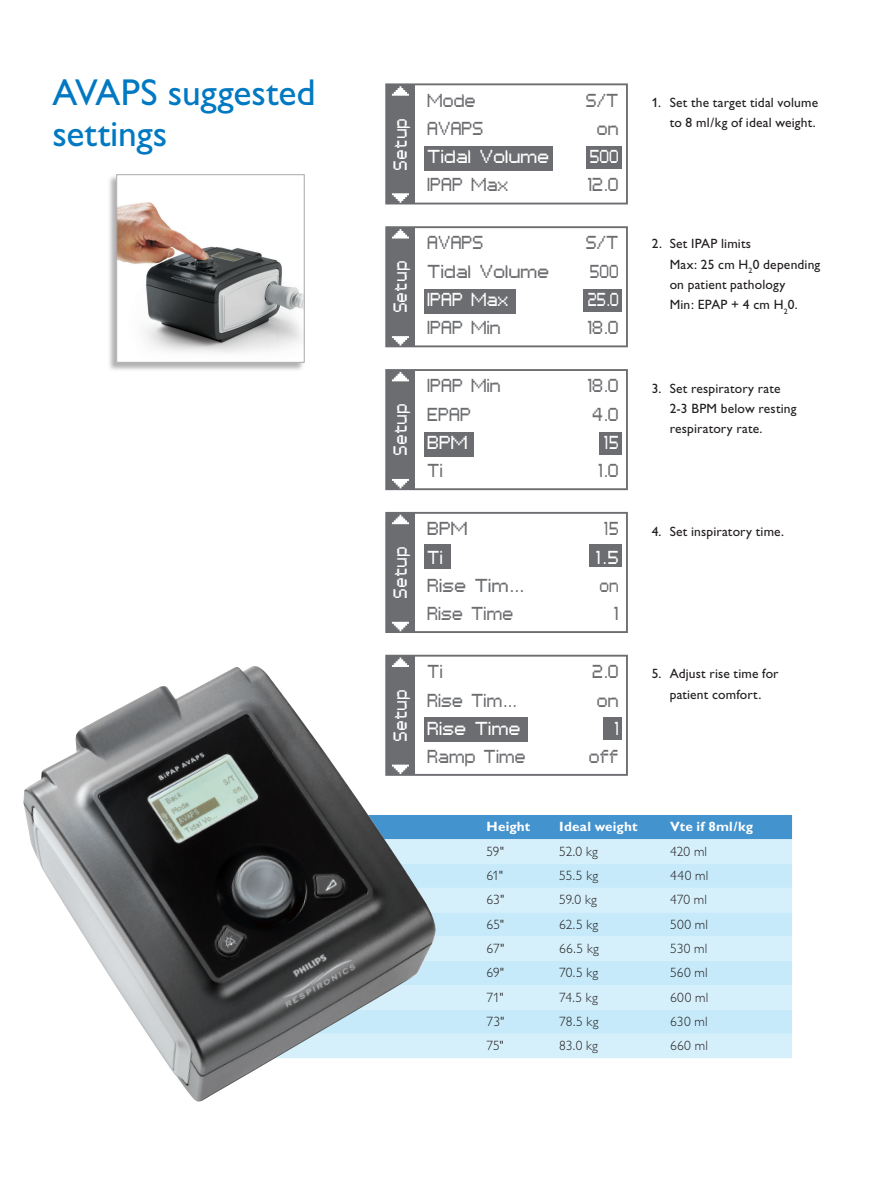
<style>
.page{position:relative;width:893px;height:1187px;background:#fff}
.page>*{position:absolute;margin:0;border:0;box-sizing:border-box;transform-origin:0 0}
._11_Main_heading_1_S{font:37.5px/40.5px "Gill Alt One";color:#0079c2}
.t1{font:15.15px "PF Tempesta Seven Extended";letter-spacing:.05em;color:#fff;scale:.78 1}
.t2{font:15px "PF Tempesta Seven Extended";color:#6c6d70;scale:.83 1}
.t3{font:15px "PF Tempesta Seven Extended";color:#6c6d70;scale:.9 1}
.t4{font:15px "PF Tempesta Seven Extended";color:#fff;scale:.9 1}
.t5{font:15px "PF Tempesta Seven Extended";color:#fff;scale:.83 1}
.t6{font:15px "PF Tempesta Seven Extended";color:#6c6d70;scale:.73 1}
.t7{font:15px "PF Tempesta Seven Extended";color:#fff;scale:.73 1}
.t8{font:15px "PF Tempesta Seven Extended";color:#fff;scale:.68 1}
._01_Body_Text{font:13.5px/20.2px "Gill Alt One";letter-spacing:.015em;color:#231f20}
._08_Table_Body_text{font:300 13.5px "Gill Alt One";letter-spacing:.015em;color:#231f20}
._08_Table_Body_text-2{font:700 13.5px "Gill Alt One";letter-spacing:.015em;color:#fff}
</style>
<div class="page">
<div style="left:385px;top:83px;width:243px;height:121px;border:2px solid #6c6d70"></div>
<div style="left:586px;top:146px;width:36px;height:23px;background:#6c6d70"></div>
<div style="left:424px;top:146px;width:128px;height:25px;background:#6c6d70"></div>
<div style="left:386px;top:84px;width:28px;height:119px;background:#6c6d70"></div>
<svg style="left:392px;top:86px;width:17px;height:10px"></svg>
<svg style="left:392px;top:193px;width:17px;height:10px"></svg>
<div style="left:385px;top:226px;width:243px;height:121px;border:2px solid #6c6d70"></div>
<div style="left:583px;top:289px;width:39px;height:23px;background:#6c6d70"></div>
<div style="left:424px;top:289px;width:91px;height:24px;background:#6c6d70"></div>
<div style="left:386px;top:227px;width:28px;height:119px;background:#6c6d70"></div>
<svg style="left:392px;top:229px;width:17px;height:9px"></svg>
<svg style="left:392px;top:336px;width:17px;height:9px"></svg>
<div style="left:385px;top:369px;width:243px;height:121px;border:2px solid #6c6d70"></div>
<div style="left:599px;top:432px;width:23px;height:22px;background:#6c6d70"></div>
<div style="left:424px;top:432px;width:49px;height:24px;background:#6c6d70"></div>
<div style="left:386px;top:370px;width:28px;height:119px;background:#6c6d70"></div>
<svg style="left:392px;top:372px;width:17px;height:9px"></svg>
<svg style="left:392px;top:479px;width:17px;height:9px"></svg>
<div style="left:385px;top:512px;width:243px;height:121px;border:2px solid #6c6d70"></div>
<div style="left:386px;top:513px;width:28px;height:118px;background:#6c6d70"></div>
<svg style="left:392px;top:514px;width:17px;height:10px"></svg>
<svg style="left:392px;top:621px;width:17px;height:10px"></svg>
<div style="left:385px;top:654px;width:243px;height:121px;border:2px solid #6c6d70"></div>
<div style="left:604px;top:717px;width:18px;height:23px;background:#6c6d70"></div>
<div style="left:424px;top:717px;width:103px;height:25px;background:#6c6d70"></div>
<div style="left:386px;top:655px;width:28px;height:119px;background:#6c6d70"></div>
<svg style="left:392px;top:657px;width:17px;height:9px"></svg>
<div style="left:590px;top:544px;width:32px;height:23px;background:#6c6d70"></div>
<div style="left:424px;top:544px;width:27px;height:24px;background:#6c6d70"></div>
<div style="left:437px;top:815px;width:355px;height:24px;background:#4393cf"></div>
<div style="left:437px;top:839px;width:355px;height:219px;background:#d6f0fb"></div>
<svg style="left:437px;top:863px;width:355px;height:170px;background:#cdecfa"></svg>
<img style="left:23px;top:666px;width:414px;height:436px">
<div style="left:108px;top:174px;width:197px;height:197px;background:#231f20;opacity:.35"></div>
<div style="left:117px;top:175px;width:187px;height:187px;background:#fff"></div>
<img style="left:118px;top:202px;width:184px;height:151px">
<div style="left:116px;top:174px;width:188px;height:188px;border:1px solid #a8a9ad"></div>
<p class="_11_Main_heading_1_S" style="left:52px;top:72px;width:265px">AVAPS suggested settings</p>
<p class="t1" style="left:393px;top:169px;width:68px;rotate:-90deg">Setup</p>
<p class="t2" style="left:428px;top:93px;width:60px">Mode</p>
<p class="t2" style="left:586px;top:93px;width:41px">S/T</p>
<p class="t2" style="left:428px;top:121px;width:69px">AVAPS</p>
<p class="t2" style="left:597px;top:121px;width:28px">on</p>
<p class="t4" style="left:428px;top:149px;width:137px">Tidal Volume</p>
<p class="t7" style="left:590px;top:149px;width:41px">500</p>
<p class="t2" style="left:428px;top:177px;width:100px">IPAP Max</p>
<p class="t2" style="left:588px;top:177px;width:39px">12.0</p>
<p class="t1" style="left:393px;top:312px;width:68px;rotate:-90deg">Setup</p>
<p class="t2" style="left:428px;top:235px;width:69px">AVAPS</p>
<p class="t2" style="left:586px;top:235px;width:41px">S/T</p>
<p class="t3" style="left:428px;top:264px;width:137px">Tidal Volume</p>
<p class="t6" style="left:590px;top:264px;width:41px">500</p>
<p class="t5" style="left:428px;top:292px;width:100px">IPAP Max</p>
<p class="t8" style="left:589px;top:292px;width:47px">25.0</p>
<p class="t2" style="left:428px;top:320px;width:90px">IPAP Min</p>
<p class="t2" style="left:588px;top:320px;width:39px">18.0</p>
<p class="t1" style="left:393px;top:455px;width:68px;rotate:-90deg">Setup</p>
<p class="t2" style="left:428px;top:378px;width:90px">IPAP Min</p>
<p class="t2" style="left:588px;top:378px;width:39px">18.0</p>
<p class="t2" style="left:428px;top:407px;width:54px">EPAP</p>
<p class="t2" style="left:593px;top:407px;width:34px">4.0</p>
<p class="t4" style="left:428px;top:435px;width:47px">BPM</p>
<p class="t7" style="left:604px;top:435px;width:22px">15</p>
<p class="t2" style="left:428px;top:463px;width:20px">Ti</p>
<p class="t2" style="left:599px;top:463px;width:26px">1.0</p>
<p class="t1" style="left:393px;top:598px;width:68px;rotate:-90deg">Setup</p>
<p class="t3" style="left:428px;top:521px;width:47px">BPM</p>
<p class="t6" style="left:604px;top:521px;width:22px">15</p>
<p class="t5" style="left:428px;top:549px;width:20px">Ti</p>
<p class="t5" style="left:596px;top:549px;width:29px">1.5</p>
<p class="t3" style="left:428px;top:578px;width:109px">Rise Tim...</p>
<p class="t6" style="left:600px;top:578px;width:28px">on</p>
<p class="t2" style="left:428px;top:605px;width:105px">Rise Time</p>
<p class="t2" style="left:615px;top:605px;width:7px">1</p>
<p class="t1" style="left:393px;top:740px;width:68px;rotate:-90deg">Setup</p>
<p class="t2" style="left:428px;top:664px;width:20px">Ti</p>
<p class="t2" style="left:593px;top:664px;width:34px">2.0</p>
<p class="t2" style="left:428px;top:692px;width:109px">Rise Tim...</p>
<p class="t2" style="left:597px;top:692px;width:28px">on</p>
<p class="t4" style="left:428px;top:720px;width:105px">Rise Time</p>
<p class="t7" style="left:615px;top:720px;width:7px">1</p>
<p class="t2" style="left:428px;top:748px;width:120px">Ramp Time</p>
<p class="t2" style="left:590px;top:748px;width:37px">off</p>
<p class="_01_Body_Text" style="left:652px;top:92px;width:168px;text-align:right">1. Set the target tidal volume to 8 ml/kg of ideal weight.</p>
<p class="_01_Body_Text" style="left:652px;top:233px;width:101px">2. Set IPAP limits</p>
<p class="_01_Body_Text" style="left:670px;top:254px;width:152px">Max: 25 cm H<sub>2</sub>0 depending on patient pathology</p>
<p class="_01_Body_Text" style="left:670px;top:294px;width:130px">Min: EPAP + 4 cm H<sub>2</sub>0.</p>
<p class="_01_Body_Text" style="left:670px;top:378px;width:128px;text-indent:-18px">3. Set respiratory rate<br>2-3 BPM below resting respiratory rate.</p>
<p class="_01_Body_Text" style="left:652px;top:520px;width:134px">4. Set inspiratory time.</p>
<p class="_01_Body_Text" style="left:652px;top:663px;width:128px;text-align:center">5. Adjust rise time for patient comfort.</p>
<p class="_08_Table_Body_text-2" style="left:486px;top:818px;width:45px">Height</p>
<p class="_08_Table_Body_text-2" style="left:559px;top:818px;width:80px">Ideal weight</p>
<p class="_08_Table_Body_text-2" style="left:670px;top:818px;width:84px">Vte if 8ml/kg</p>
<p class="_08_Table_Body_text" style="left:486px;top:843px;width:19px">59"</p>
<p class="_08_Table_Body_text" style="left:559px;top:843px;width:40px">52.0 kg</p>
<p class="_08_Table_Body_text" style="left:670px;top:843px;width:38px">420 ml</p>
<p class="_08_Table_Body_text" style="left:486px;top:867px;width:18px">61"</p>
<p class="_08_Table_Body_text" style="left:559px;top:867px;width:41px">55.5 kg</p>
<p class="_08_Table_Body_text" style="left:670px;top:867px;width:40px">440 ml</p>
<p class="_08_Table_Body_text" style="left:486px;top:892px;width:19px">63"</p>
<p class="_08_Table_Body_text" style="left:559px;top:892px;width:39px">59.0 kg</p>
<p class="_08_Table_Body_text" style="left:670px;top:892px;width:38px">470 ml</p>
<p class="_08_Table_Body_text" style="left:486px;top:916px;width:19px">65"</p>
<p class="_08_Table_Body_text" style="left:559px;top:916px;width:41px">62.5 kg</p>
<p class="_08_Table_Body_text" style="left:670px;top:916px;width:39px">500 ml</p>
<p class="_08_Table_Body_text" style="left:486px;top:940px;width:19px">67"</p>
<p class="_08_Table_Body_text" style="left:559px;top:940px;width:41px">66.5 kg</p>
<p class="_08_Table_Body_text" style="left:670px;top:940px;width:39px">530 ml</p>
<p class="_08_Table_Body_text" style="left:486px;top:965px;width:19px">69"</p>
<p class="_08_Table_Body_text" style="left:559px;top:965px;width:41px">70.5 kg</p>
<p class="_08_Table_Body_text" style="left:670px;top:965px;width:39px">560 ml</p>
<p class="_08_Table_Body_text" style="left:486px;top:989px;width:18px">71"</p>
<p class="_08_Table_Body_text" style="left:559px;top:989px;width:40px">74.5 kg</p>
<p class="_08_Table_Body_text" style="left:670px;top:989px;width:40px">600 ml</p>
<p class="_08_Table_Body_text" style="left:486px;top:1013px;width:19px">73"</p>
<p class="_08_Table_Body_text" style="left:559px;top:1013px;width:41px">78.5 kg</p>
<p class="_08_Table_Body_text" style="left:670px;top:1013px;width:39px">630 ml</p>
<p class="_08_Table_Body_text" style="left:486px;top:1037px;width:19px">75"</p>
<p class="_08_Table_Body_text" style="left:559px;top:1037px;width:40px">83.0 kg</p>
<p class="_08_Table_Body_text" style="left:670px;top:1037px;width:39px">660 ml</p>
</div>
